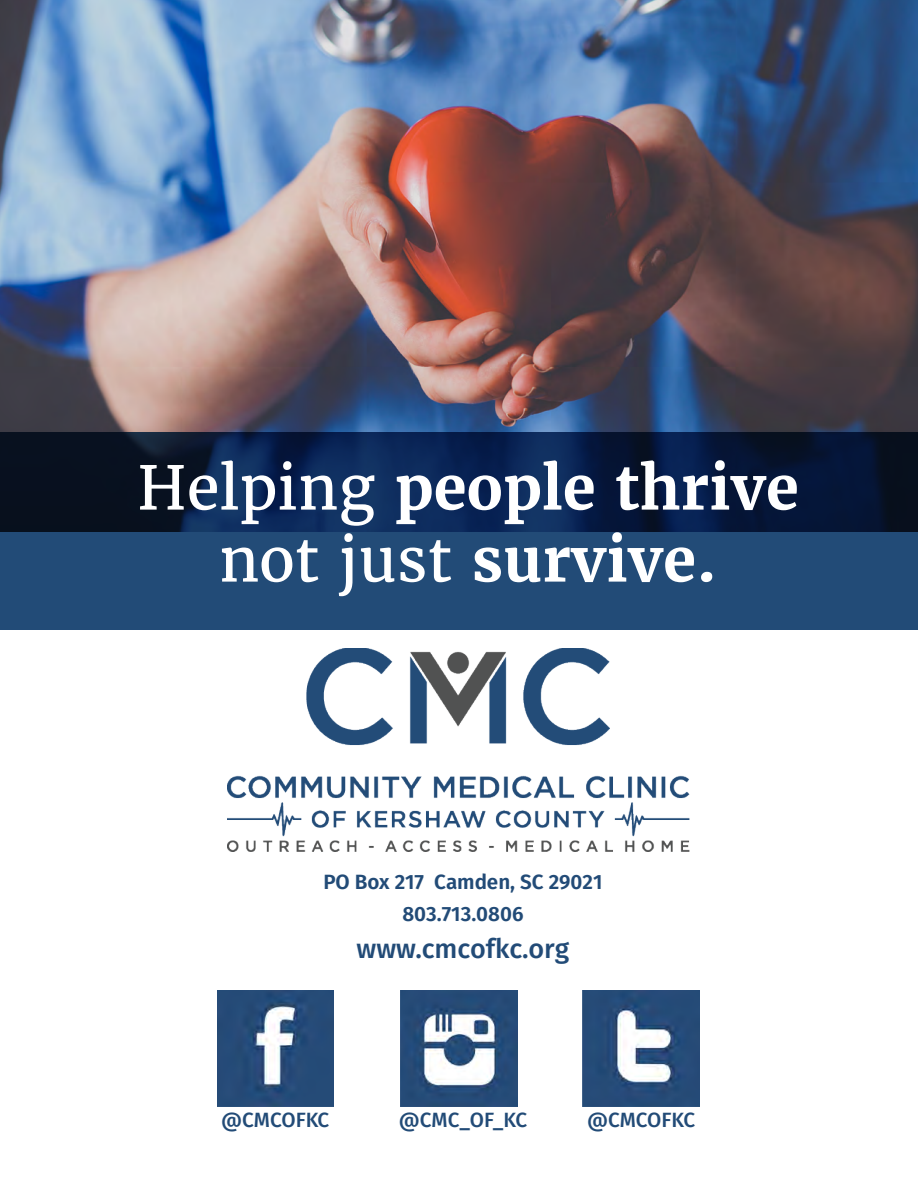
<style>
.page{position:relative;width:918px;height:1188px;background:#fff}
.page>*{position:absolute;margin:0;border:0;box-sizing:border-box;transform-origin:0 0}
.t1{font:700 60px "Merriweather";color:#fff}
.t2{font:500 27px "Fira Sans";color:#224b77}
.t3{font:600 20.7px "Fira Sans";color:#224b77}
.t4{font:500 20.7px "Fira Sans";letter-spacing:-.005em;color:#224b77}
.s1{font-weight:400}
</style>
<div class="page">
<img style="left:0;top:0;width:918px;height:432px">
<svg style="left:0;top:432px;width:918px;height:198px;background:#15335b"></svg>
<img style="left:228px;top:648px;width:461px;height:204px">
<img style="left:217px;top:990px;width:116px;height:116px">
<img style="left:401px;top:990px;width:116px;height:116px">
<img style="left:583px;top:990px;width:116px;height:116px">
<p class="t1" style="left:137px;top:450px;width:663px"><span class="s1">Helping</span> people thrive</p>
<p class="t1" style="left:219px;top:522px;width:500px"><span class="s1">not just</span> survive.</p>
<p class="t3" style="left:323px;top:868px;width:281px">PO Box 217 Camden, SC 29021</p>
<p class="t3" style="left:402px;top:899px;width:123px">803.713.0806</p>
<p class="t2" style="left:357px;top:930px;width:214px">www.cmcofkc.org</p>
<p class="t4" style="left:221px;top:1105px;width:110px">@CMCOFKC</p>
<p class="t4" style="left:399px;top:1105px;width:130px">@CMC_OF_KC</p>
<p class="t4" style="left:587px;top:1105px;width:110px">@CMCOFKC</p>
</div>
